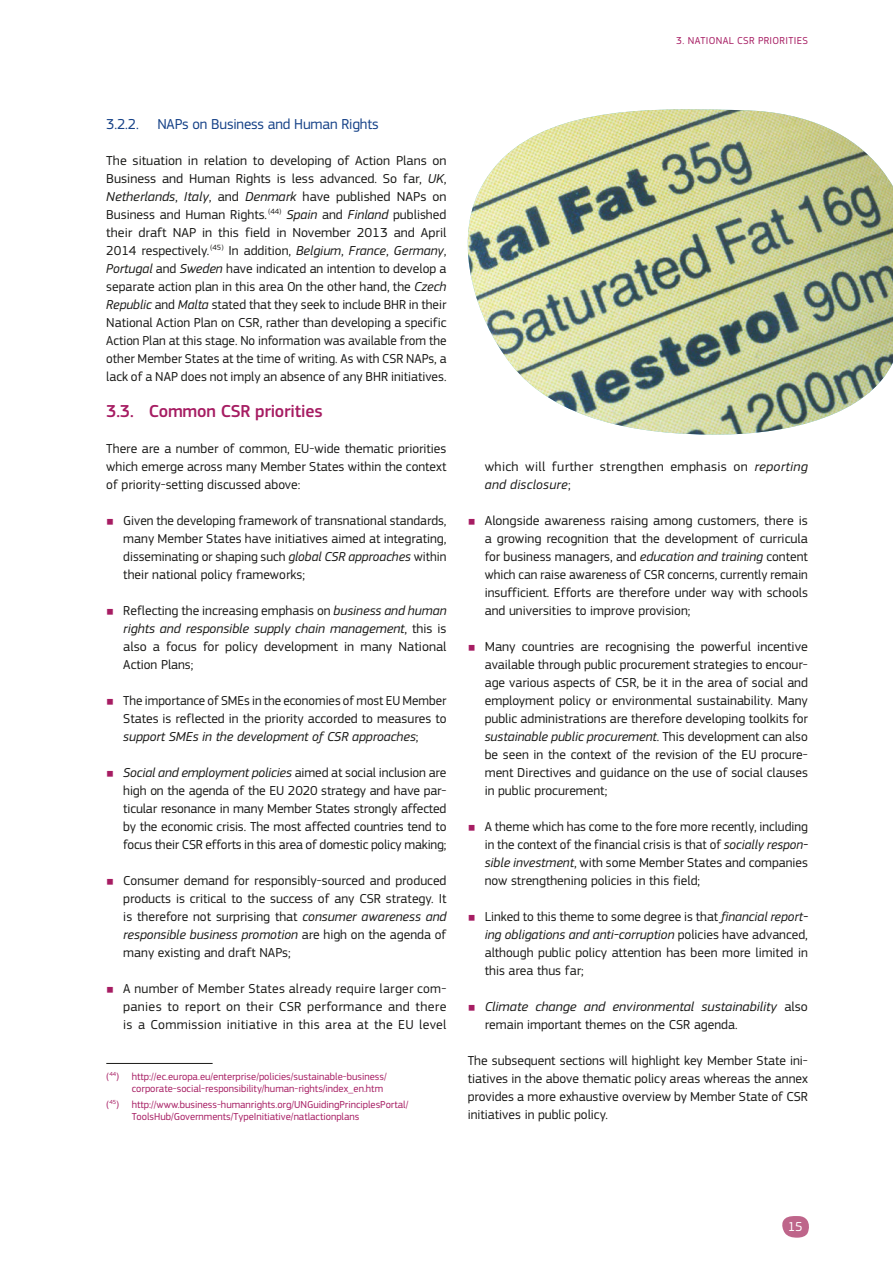
<style>
.page{position:relative;width:893px;height:1263px;background:#fff}
.page>*{position:absolute;margin:0;border:0;box-sizing:border-box;transform-origin:0 0}
.t1{font:500 18px "EC Square Sans Pro";letter-spacing:-.01em;color:#a61c62}
.t2{font:15px "EC Square Sans Pro";letter-spacing:-.01em;color:#154187}
.Body{font:13.5px/18px "EC Square Sans Pro";color:#1a1a18;text-align:justify}
.t3{font:italic 13.5px/18px "EC Square Sans Pro";color:#1a1a18}
.Body-2{font:13.5px/18px "EC Square Sans Pro";letter-spacing:.02em;color:#1a1a18}
.t4{font:13.5px "EC Square Sans Pro";color:#fff}
.t5{font:10.5px/12px "EC Square Sans Pro";color:#a61c62}
.s1{font-style:italic}
.s2{font-size:9px;color:#a61c62}
.s3{font-style:normal;font-size:9px;color:#a61c62}
.s4{font-style:normal}
</style>
<div class="page">
<svg style="left:782px;top:1216px;width:27px;height:22px"></svg>
<hr style="left:106px;top:1063px;width:107px;height:1px;background:#1a1a18">
<img style="left:467px;top:109px;width:426px;height:326px">
<p class="t5" style="left:676px;top:35px;width:26px">3. National</p>
<p class="t5" style="left:737px;top:35px;width:27px">CSR priorities</p>
<p class="t2" style="left:106px;top:115px;width:274px">3.2.2. NAPs on Business and Human Rights</p>
<p class="Body" style="left:106px;top:151px;width:342px">The situation in relation to developing of Action Plans on Business and Human Rights is less advanced. So far, <span class="s1">UK</span>, <span class="s1">Netherlands</span>, <span class="s1">Italy</span>, and <span class="s1">Denmark</span> have published NAPs on Business and Human Rights.<sup>(44)</sup> <span class="s1">Spain</span> and <span class="s1">Finland</span> published their draft NAP in this field in November 2013 and April 2014 respectively.<sup>(45)</sup> In addition, <span class="s1">Belgium</span>, <span class="s1">France</span>, <span class="s1">Germany</span>, <span class="s1">Portugal</span> and <span class="s1">Sweden</span> have indicated an intention to develop a separate action plan in this area On the other hand, the <span class="s1">Czech Republic</span> and <span class="s1">Malta</span> stated that they seek to include BHR in their National Action Plan on CSR, rather than developing a specific Action Plan at this stage. No information was available from the other Member States at the time of writing. As with CSR NAPs, a lack of a NAP does not imply an absence of any BHR initiatives.</p>
<p class="t1" style="left:106px;top:400px;width:218px">3.3. Common CSR priorities</p>
<p class="Body" style="left:106px;top:439px;width:342px">There are a number of common, EU-wide thematic priorities which emerge across many Member States within the context of priority-setting discussed above:</p>
<p class="Body" style="left:123px;top:511px;width:325px;text-indent:-17px"><span class="s2">■</span> Given the developing framework of transnational standards, many Member States have initiatives aimed at integrating, disseminating or shaping such <span class="s1">global CSR approaches</span> within their national policy frameworks;</p>
<p class="Body" style="left:123px;top:601px;width:325px;text-indent:-17px"><span class="s2">■</span> Reflecting the increasing emphasis on <span class="s1">business and human rights and responsible supply chain management</span>, this is also a focus for policy development in many National Action Plans;</p>
<p class="Body" style="left:123px;top:691px;width:325px;text-indent:-17px"><span class="s2">■</span> The importance of SMEs in the economies of most EU Member States is reflected in the priority accorded to measures to <span class="s1">support SMEs in the development of CSR approaches</span>;</p>
<p class="Body" style="left:123px;top:763px;width:325px;text-indent:-17px"><span class="s2">■</span> <span class="s1">Social and employment policies</span> aimed at social inclusion are high on the agenda of the EU 2020 strategy and have par&shy;ticular resonance in many Member States strongly affected by the economic crisis. The most affected countries tend to focus their CSR efforts in this area of domestic policy making;</p>
<p class="Body" style="left:123px;top:871px;width:325px;text-indent:-17px"><span class="s2">■</span> Consumer demand for responsibly-sourced and produced products is critical to the success of any CSR strategy. It is therefore not surprising that <span class="s1">consumer awareness and responsible business promotion</span> are high on the agenda of many existing and draft NAPs;</p>
<p class="Body" style="left:123px;top:979px;width:325px;text-indent:-17px"><span class="s2">■</span> A number of Member States already require larger com&shy;panies to report on their CSR performance and there is a Commission initiative in this area at the EU level</p>
<p class="t5" style="left:132px;top:1070px;width:256px;text-indent:-26px">(<sup>44</sup>) http://ec.europa.eu/enterprise/policies/sustainable-business/ corporate-social-responsibility/human-rights/index_en.htm</p>
<p class="t5" style="left:132px;top:1098px;width:278px;text-indent:-26px">(<sup>45</sup>) http://www.business-humanrights.org/UNGuidingPrinciplesPortal/<br>ToolsHub/Governments/TypeInitiative/natlactionplans</p>
<p class="Body-2" style="left:485px;top:457px;width:325px">which will further strengthen emphasis on <span class="s1">reporting and disclosure</span>;</p>
<p class="Body" style="left:485px;top:511px;width:325px;text-indent:-17px"><span class="s2">■</span> Alongside awareness raising among customers, there is a growing recognition that the development of curricula for business managers, and <span class="s1">education and training</span> content which can raise awareness of CSR concerns, currently remain insufficient. Efforts are therefore under way with schools and universities to improve provision;</p>
<p class="Body" style="left:485px;top:637px;width:325px;text-indent:-17px"><span class="s2">■</span> Many countries are recognising the powerful incentive available through public procurement strategies to encour&shy;age various aspects of CSR, be it in the area of social and employment policy or environmental sustainability. Many public administrations are therefore developing toolkits for <span class="s1">sustainable public procurement</span>. This development can also be seen in the context of the revision of the EU procure&shy;ment Directives and guidance on the use of social clauses in public procurement;</p>
<p class="Body" style="left:485px;top:817px;width:325px;text-indent:-17px"><span class="s2">■</span> A theme which has come to the fore more recently, including in the context of the financial crisis is that of <span class="s1">socially respon&shy;sible investment</span>, with some Member States and companies now strengthening policies in this field;</p>
<p class="Body" style="left:485px;top:907px;width:325px;text-indent:-17px"><span class="s2">■</span> Linked to this theme to some degree is that <span class="s1">financial report&shy;ing obligations and anti-corruption</span> policies have advanced, although public policy attention has been more limited in this area thus far;</p>
<p class="t3" style="left:485px;top:997px;width:325px;text-indent:-17px"><span class="s3">■</span> Climate change and environmental sustainability <span class="s4">also remain important themes on the CSR agenda.</span></p>
<p class="Body" style="left:468px;top:1051px;width:342px">The subsequent sections will highlight key Member State ini&shy;tiatives in the above thematic policy areas whereas the annex provides a more exhaustive overview by Member State of CSR initiatives in public policy.</p>
<p class="t4" style="left:788px;top:1218px;width:17px">15</p>
</div>
